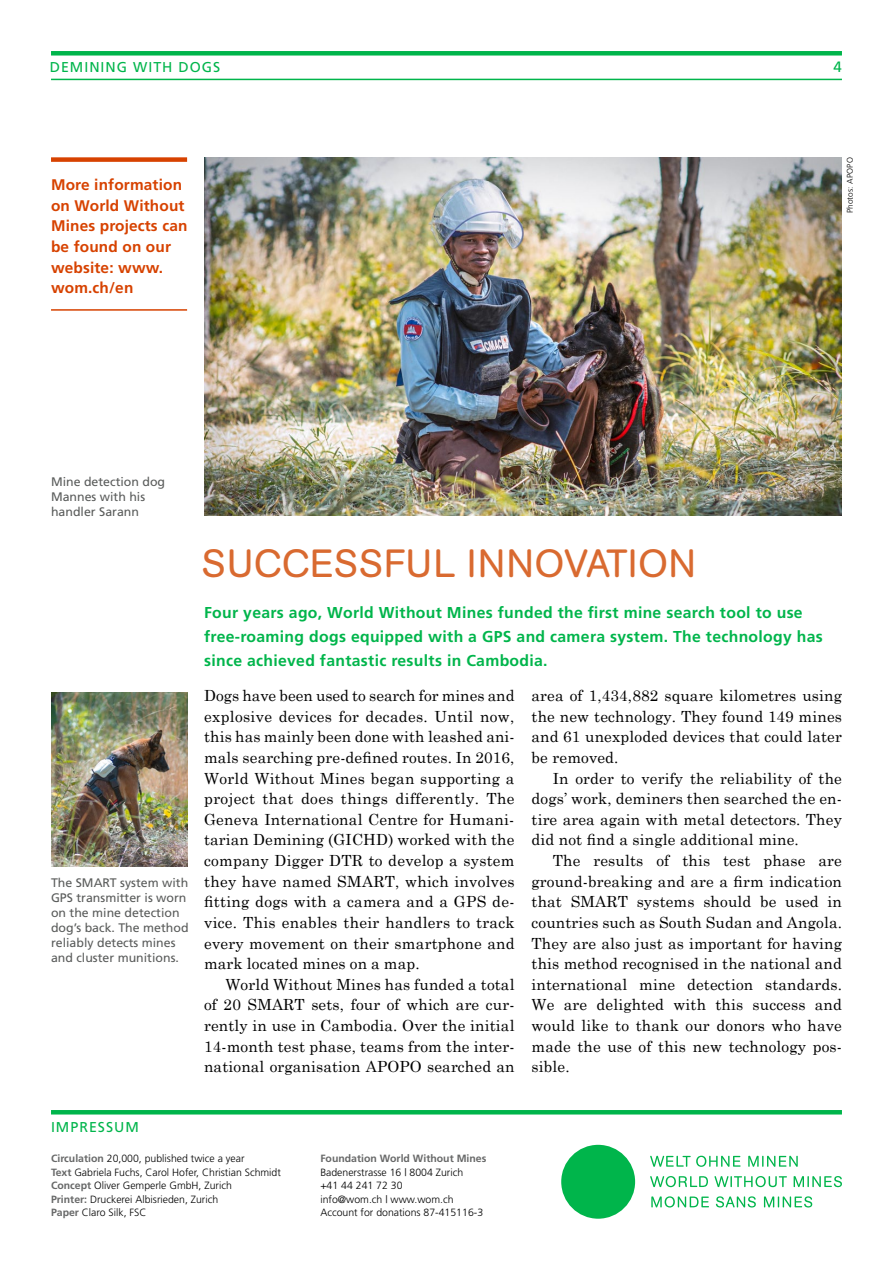
<style>
.page{position:relative;width:893px;height:1263px;background:#fff}
.page>*{position:absolute;margin:0;border:0;box-sizing:border-box;transform-origin:0 0}
.t1{font:39px "AG Book Rounded";letter-spacing:.01em;color:#d96a30}
.t2{font:700 15.75px/24px "Frutiger";letter-spacing:.02em;color:#00b54b}
.t3{font:15.3px/20.5px "Century Schoolbook";letter-spacing:.01em;color:#000;text-align:justify}
.t4{font:700 15.3px/20.5px "Frutiger";letter-spacing:.01em;color:#d74200}
.t5{font:15px "Frutiger";color:#00b54b}
.t6{font:14.25px "Frutiger";letter-spacing:.07em;color:#00b54b}
.t7{font:12.3px/15px "Frutiger";color:#5a5c5b}
.t8{font:300 10.5px/13.5px "Frutiger";color:#000}
.t9{font:700 10.5px "Frutiger";color:#676868}
.t10{font:300 8.25px "Frutiger";letter-spacing:.02em;color:#000}
.s1{font-weight:700;color:#676868}
</style>
<div class="page">
<div style="left:51px;top:51px;width:791px;height:5px;background:#00b54b"></div>
<hr style="left:51px;top:79px;width:791px;height:1px;background:#00b54b">
<div style="left:561px;top:1145px;width:74px;height:74px;background:#00b54b;border-radius:50%"></div>
<svg style="left:651px;top:1196px;width:161px;height:11px"></svg>
<svg style="left:650px;top:1176px;width:192px;height:11px"></svg>
<svg style="left:650px;top:1156px;width:148px;height:11px"></svg>
<hr style="left:51px;top:1110px;width:791px;height:4px;background:#00b54b">
<img style="left:204px;top:157px;width:638px;height:359px">
<hr style="left:51px;top:309px;width:136px;height:2px;background:#d74200">
<div style="left:51px;top:157px;width:136px;height:5px;background:#d74200"></div>
<img style="left:51px;top:693px;width:136px;height:173px">
<p class="t6" style="left:50px;top:59px;width:172px">DEMINING WITH DOGS</p>
<p class="t5" style="left:834px;top:58px;width:10px">4</p>
<p class="t4" style="left:51px;top:174px;width:138px">More information on World Without<br>Mines projects can be found on our website: www. wom.ch/en</p>
<p class="t10" style="left:845px;top:213px;width:58px;rotate:-90deg">Photos: APOPO</p>
<p class="t7" style="left:51px;top:474px;width:116px">Mine detection dog<br>Mannes with his handler Sarann</p>
<p class="t7" style="left:51px;top:875px;width:139px">The SMART system with<br>GPS transmitter is worn on the mine detection dog’s back. The method reliably detects mines and cluster munitions.</p>
<h1 class="t1" style="left:202px;top:541px;width:496px">SUCCESSFUL INNOVATION</h1>
<p class="t2" style="left:204px;top:600px;width:620px">Four years ago, World Without Mines funded the first mine search tool to use free-roaming dogs equipped with a GPS and camera system. The technology has since achieved fantastic results in Cambodia.</p>
<p class="t3" style="left:531px;top:685px;width:312px">area of 1,434,882 square kilometres using the new technology. They found 149 mines and 61 unexploded devices that could later be removed.</p>
<p class="t3" style="left:531px;top:767px;width:312px;text-indent:21px">In order to verify the reliability of the dogs’ work, deminers then searched the en&shy;tire area again with metal detectors. They did not find a single additional mine.</p>
<p class="t3" style="left:531px;top:850px;width:312px;text-indent:21px">The results of this test phase are ground-breaking and are a firm indication that SMART systems should be used in countries such as South Sudan and Angola.<br>They are also just as important for having this method recognised in the national and international mine detection standards.<br>We are delighted with this success and would like to thank our donors who have made the use of this new technology pos&shy;sible.</p>
<p class="t3" style="left:204px;top:685px;width:312px">Dogs have been used to search for mines and explosive devices for decades. Until now, this has mainly been done with leashed ani&shy;mals searching pre-defined routes. In 2016, World Without Mines began supporting a project that does things differently. The Geneva International Centre for Humani&shy;tarian Demining (GICHD) worked with the company Digger DTR to develop a system they have named SMART, which involves fitting dogs with a camera and a GPS de&shy;vice. This enables their handlers to track every movement on their smartphone and mark located mines on a map.</p>
<p class="t3" style="left:204px;top:973px;width:312px;text-indent:21px">World Without Mines has funded a total of 20 SMART sets, four of which are cur&shy;rently in use in Cambodia. Over the initial 14-month test phase, teams from the inter&shy;national organisation APOPO searched an</p>
<p class="t6" style="left:51px;top:1118px;width:89px">IMPRESSUM</p>
<p class="t8" style="left:51px;top:1152px;width:231px"><span class="s1">Circulation</span> 20,000, published twice a year<br><span class="s1">Text</span> Gabriela Fuchs, Carol Hofer, Christian Schmidt <span class="s1">Concept</span> Oliver Gemperle GmbH, Zurich<br><span class="s1">Printer:</span> Druckerei Albisrieden, Zurich<br><span class="s1">Paper</span> Claro Silk, FSC</p>
<p class="t9" style="left:320px;top:1152px;width:168px">Foundation World Without Mines</p>
<p class="t8" style="left:320px;top:1165px;width:164px">Badenerstrasse 16 | 8004 Zurich +41 44 241 72 30<br>info@wom.ch | www.wom.ch<br>Account for donations 87-415116-3</p>
</div>
